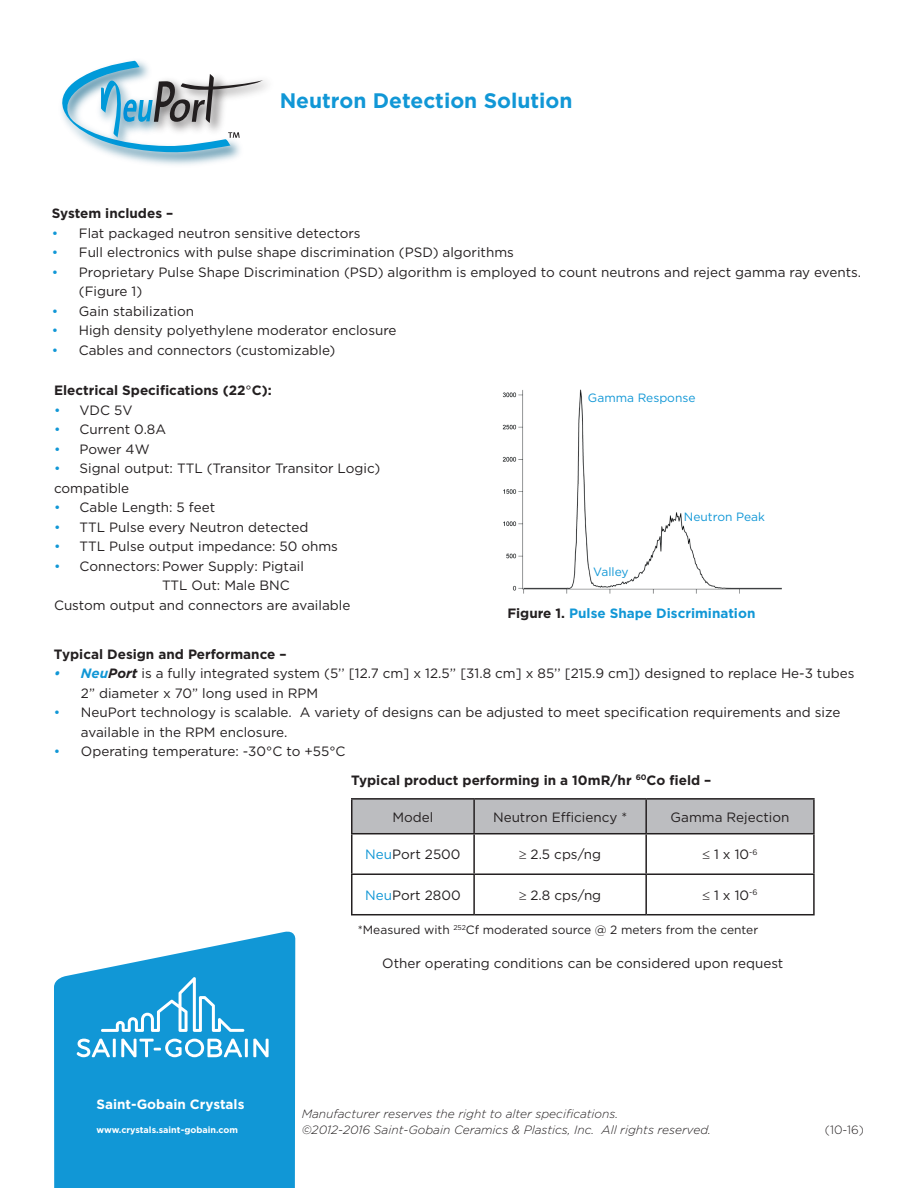
<style>
.page{position:relative;width:918px;height:1188px;background:#fff}
.page>*{position:absolute;margin:0;border:0;box-sizing:border-box;transform-origin:0 0}
.t1{font:700 21px "Gotham";color:#1197d6}
.t2{font:13.5px/19.5px "Gotham";color:#231f20}
.t3{font:700 13.5px "Gotham";color:#231f20}
.t4{font:700 13.5px "Gotham";color:#1197d6}
.t5{font:700 13.5px "Gotham";color:#fff}
.t6{font:italic 300 12px/16.5px "Gotham";color:#231f20}
.t7{font:12px "Gotham";color:#231f20}
.t8{font:12px "Gotham";color:#1197d6}
.t9{font:300 12px "Gotham";color:#231f20}
.t10{font:700 9px "Gotham";color:#fff}
.s1{color:#1197d6}
.s2{font-weight:400}
.s3{color:#231f20}
.s4{font-weight:700;font-style:italic;color:#1197d6}
.s5{font-weight:700;font-style:italic}
</style>
<div class="page">
<svg style="left:54px;top:931px;width:241px;height:257px;background:#2ba2da"></svg>
<svg style="left:77px;top:1039px;width:33px;height:18px"></svg>
<hr style="left:113px;top:1039px;width:3px;height:18px;background:#fff">
<svg style="left:121px;top:1039px;width:121px;height:18px"></svg>
<hr style="left:245px;top:1039px;width:3px;height:18px;background:#fff">
<svg style="left:253px;top:1039px;width:16px;height:18px"></svg>
<svg style="left:101px;top:977px;width:143px;height:55px;background:#37a7dc"></svg>
<img style="left:263px;top:80px;width:4px;height:10px">
<svg style="left:60px;top:61px;width:203px;height:92px"></svg>
<img style="left:502px;top:389px;width:280px;height:205px">
<div style="left:352px;top:800px;width:461px;height:33px;background:#bcbdc0"></div>
<hr style="left:351px;top:798px;width:123px;height:2px;background:#231f20">
<hr style="left:351px;top:800px;width:1px;height:33px;background:#231f20">
<hr style="left:474px;top:798px;width:172px;height:2px;background:#231f20">
<hr style="left:473px;top:800px;width:2px;height:33px;background:#231f20">
<hr style="left:646px;top:798px;width:169px;height:2px;background:#231f20">
<hr style="left:645px;top:800px;width:2px;height:33px;background:#231f20">
<hr style="left:813px;top:800px;width:2px;height:33px;background:#231f20">
<hr style="left:351px;top:833px;width:123px;height:1px;background:#231f20">
<hr style="left:351px;top:834px;width:1px;height:39px;background:#231f20">
<hr style="left:474px;top:833px;width:172px;height:1px;background:#231f20">
<hr style="left:473px;top:834px;width:2px;height:39px;background:#231f20">
<hr style="left:646px;top:833px;width:169px;height:1px;background:#231f20">
<hr style="left:645px;top:834px;width:2px;height:39px;background:#231f20">
<hr style="left:813px;top:834px;width:2px;height:39px;background:#231f20">
<hr style="left:351px;top:873px;width:123px;height:2px;background:#231f20">
<hr style="left:351px;top:875px;width:1px;height:39px;background:#231f20">
<hr style="left:474px;top:873px;width:172px;height:2px;background:#231f20">
<hr style="left:473px;top:875px;width:2px;height:39px;background:#231f20">
<hr style="left:646px;top:873px;width:169px;height:2px;background:#231f20">
<hr style="left:645px;top:875px;width:2px;height:39px;background:#231f20">
<hr style="left:813px;top:875px;width:2px;height:39px;background:#231f20">
<hr style="left:351px;top:914px;width:123px;height:1px;background:#231f20">
<hr style="left:474px;top:914px;width:172px;height:1px;background:#231f20">
<hr style="left:646px;top:914px;width:169px;height:1px;background:#231f20">
<h1 class="t1" style="left:280px;top:86px;width:294px">Neutron Detection Solution</h1>
<p class="t3" style="left:52px;top:204px;width:123px">System includes –</p>
<p class="t2" style="left:52px;top:223px;width:310px"><span class="s1">•</span> Flat packaged neutron sensitive detectors</p>
<p class="t2" style="left:52px;top:242px;width:464px"><span class="s1">•</span> Full electronics with pulse shape discrimination (PSD) algorithms</p>
<p class="t2" style="left:79px;top:262px;width:784px;text-indent:-27px"><span class="s1">•</span> Proprietary Pulse Shape Discrimination (PSD) algorithm is employed to count neutrons and reject gamma ray events. (Figure 1)</p>
<p class="t2" style="left:52px;top:301px;width:144px"><span class="s1">•</span> Gain stabilization</p>
<p class="t2" style="left:52px;top:320px;width:346px"><span class="s1">•</span> High density polyethylene moderator enclosure</p>
<p class="t2" style="left:52px;top:340px;width:285px"><span class="s1">•</span> Cables and connectors (customizable)</p>
<p class="t3" style="left:54px;top:382px;width:219px">Electrical Specifications (22<span class="s2">°</span>C):</p>
<p class="t2" style="left:54px;top:400px;width:80px"><span class="s1">•</span> VDC 5V</p>
<p class="t2" style="left:54px;top:419px;width:114px"><span class="s1">•</span> Current 0.8A</p>
<p class="t2" style="left:54px;top:439px;width:97px"><span class="s1">•</span> Power 4W</p>
<p class="t2" style="left:54px;top:458px;width:328px"><span class="s1">•</span> Signal output: TTL (Transitor Transitor Logic) compatible</p>
<p class="t2" style="left:54px;top:497px;width:163px"><span class="s1">•</span> Cable Length: 5 feet</p>
<p class="t2" style="left:54px;top:517px;width:256px"><span class="s1">•</span> TTL Pulse every Neutron detected</p>
<p class="t2" style="left:54px;top:536px;width:286px"><span class="s1">•</span> TTL Pulse output impedance: 50 ohms</p>
<p class="t2" style="left:54px;top:556px;width:251px"><span class="s1">•</span> Connectors:Power Supply: Pigtail</p>
<p class="t2" style="left:162px;top:575px;width:129px">TTL Out: Male BNC</p>
<p class="t2" style="left:54px;top:595px;width:298px">Custom output and connectors are available</p>
<p class="t8" style="left:588px;top:390px;width:109px">Gamma Response</p>
<p class="t8" style="left:684px;top:509px;width:82px">Neutron Peak</p>
<p class="t8" style="left:593px;top:564px;width:37px">Valley</p>
<p class="t4" style="left:507px;top:604px;width:250px"><span class="s3">Figure 1.</span> Pulse Shape Discrimination</p>
<p class="t3" style="left:54px;top:645px;width:234px">Typical Design and Performance –</p>
<p class="t2" style="left:81px;top:664px;width:775px;text-indent:-27px"><span class="s4">• Neu</span><span class="s5">Port</span> is a fully integrated system (5’’ [12.7 cm] x 12.5’’ [31.8 cm] x 85’’ [215.9 cm]) designed to replace He-3 tubes<br>2” diameter x 70” long used in RPM</p>
<p class="t2" style="left:81px;top:703px;width:761px;text-indent:-27px"><span class="s1">•</span> NeuPort technology is scalable. A variety of designs can be adjusted to meet specification requirements and size available in the RPM enclosure.</p>
<p class="t2" style="left:54px;top:742px;width:293px"><span class="s1">•</span> Operating temperature: -30°C to +55°C</p>
<p class="t3" style="left:351px;top:771px;width:362px">Typical product performing in a 10mR/hr <sup>60</sup>Co field –</p>
<p class="t2" style="left:392px;top:807px;width:42px">Model</p>
<p class="t2" style="left:493px;top:807px;width:136px">Neutron Efficiency *</p>
<p class="t2" style="left:671px;top:807px;width:120px">Gamma Rejection</p>
<p class="t2" style="left:365px;top:845px;width:97px"><span class="s1">Neu</span>Port 2500</p>
<p class="t2" style="left:519px;top:845px;width:84px">≥ 2.5 cps/ng</p>
<p class="t2" style="left:703px;top:845px;width:56px">≤ 1 x 10<sup>-6</sup></p>
<p class="t2" style="left:365px;top:885px;width:97px"><span class="s1">Neu</span>Port 2800</p>
<p class="t2" style="left:519px;top:885px;width:84px">≥ 2.8 cps/ng</p>
<p class="t2" style="left:703px;top:885px;width:56px">≤ 1 x 10<sup>-6</sup></p>
<p class="t7" style="left:358px;top:922px;width:402px">*Measured with <sup>252</sup>Cf moderated source @ 2 meters from the center</p>
<p class="t5" style="left:97px;top:1096px;width:149px">Saint-Gobain Crystals</p>
<p class="t10" style="left:97px;top:1124px;width:143px">www.crystals.saint-gobain.com</p>
<p class="t2" style="left:382px;top:954px;width:403px">Other operating conditions can be considered upon request</p>
<p class="t6" style="left:302px;top:1105px;width:411px">Manufacturer reserves the right to alter specifications.<br>©2012-2016 Saint-Gobain Ceramics &amp; Plastics, Inc. All rights reserved.</p>
<p class="t9" style="left:825px;top:1123px;width:41px">(10-16)</p>
</div>
